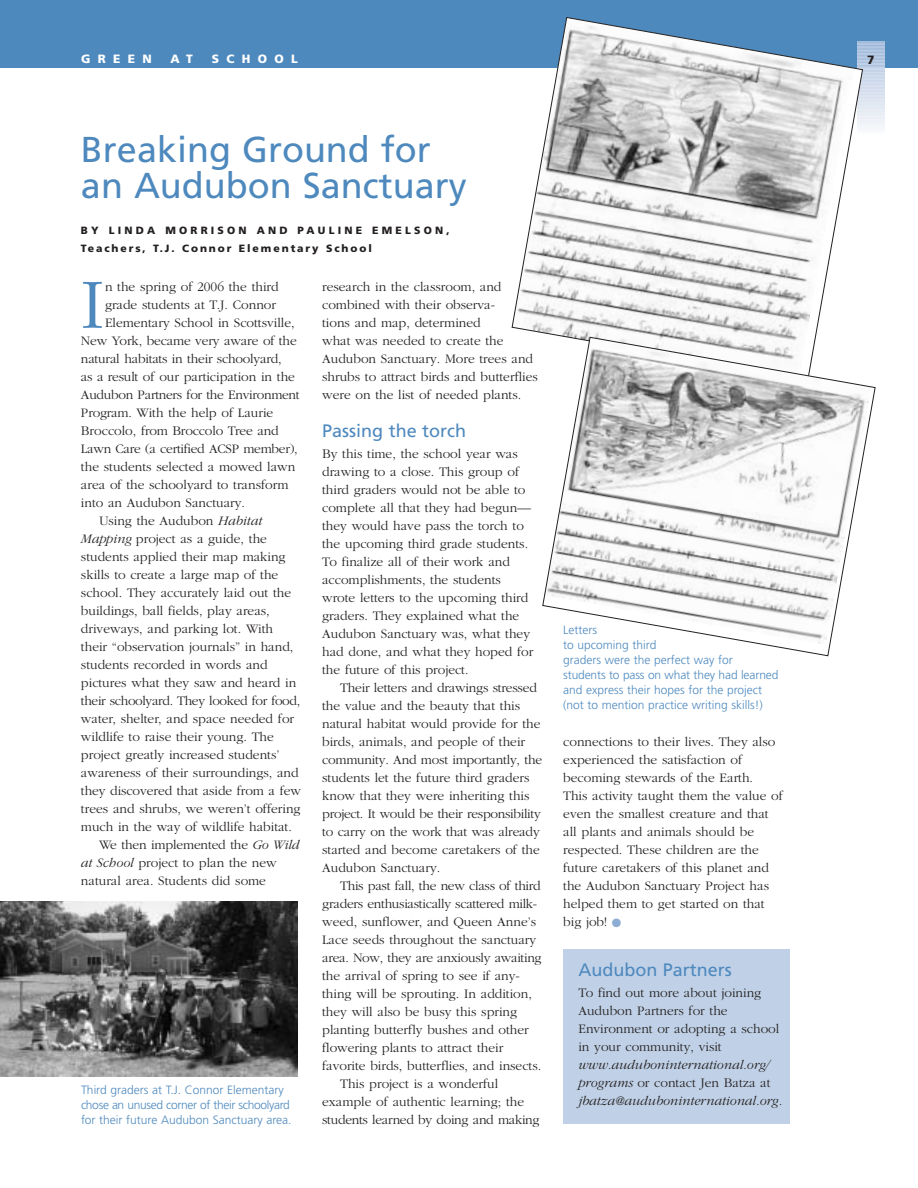
<style>
.page{position:relative;width:918px;height:1188px;background:#fff}
.page>*{position:absolute;margin:0;border:0;box-sizing:border-box;transform-origin:0 0}
.t1{font:300 73.5px "Garamond";color:#4e89be}
.t2{font:36px/36px "Frutiger";color:#4e89be}
.t3{font:18px "Frutiger";color:#4e89be}
.t4{font:300 13.5px/18px "Garamond";color:#231f1f}
.t5{font:300 13.5px "Garamond";letter-spacing:-.02em;color:#231f1f}
.t6{font:italic 300 13.5px/18px "Garamond";color:#231f1f}
.t7{font:300 13.5px "Garamond";letter-spacing:-.025em;color:#231f1f}
.t8{font:300 12px/15px "Frutiger";color:#4e89be}
.t9{font:900 12px "Frutiger";letter-spacing:.61em;color:#fff}
.t10{font:900 12px "Frutiger";color:#231f1f}
.t11{font:900 10.5px/18px "Frutiger";letter-spacing:.21em;color:#231f1f}
.s1{font-style:italic}
.s2{color:#8eadd4}
.s3{font-style:normal}
</style>
<div class="page">
<div style="left:0;top:0;width:918px;height:68px;background:#4e89be"></div>
<svg style="left:863px;top:41px;width:21px;height:88px;background:#cfdbec"></svg>
<svg style="left:512px;top:17px;width:351px;height:320px"></svg>
<svg style="left:542px;top:337px;width:334px;height:319px"></svg>
<div style="left:563px;top:949px;width:227px;height:175px;background:#c0d1e7"></div>
<img style="left:0;top:901px;width:297px;height:175px">
<p class="t9" style="left:81px;top:54px;width:72px">GREEN</p>
<p class="t9" style="left:170px;top:54px;width:24px">A T</p>
<p class="t9" style="left:212px;top:54px;width:88px">SCHOOL</p>
<h2 class="t2" style="left:81px;top:134px;width:387px">Breaking Ground for an Audubon Sanctuary</h2>
<p class="t11" style="left:81px;top:222px;width:370px">BY LINDA MORRISON AND PAULINE EMELSON,<br>Teachers, T.J. Connor Elementary School</p>
<h1 class="t1" style="left:81px;top:276px;width:25px">I</h1>
<p class="t4" style="left:105px;top:279px;width:175px">n the spring of 2006 the third</p>
<p class="t4" style="left:105px;top:297px;width:173px">grade students at T.J. Connor</p>
<p class="t4" style="left:105px;top:315px;width:191px">Elementary School in Scottsville,</p>
<p class="t4" style="left:81px;top:333px;width:217px">New York, became very aware of the</p>
<p class="t4" style="left:81px;top:351px;width:202px">natural habitats in their schoolyard,</p>
<p class="t4" style="left:81px;top:369px;width:216px">as a result of our participation in the</p>
<p class="t5" style="left:81px;top:390px;width:220px">Audubon Partners for the Environment</p>
<p class="t4" style="left:81px;top:405px;width:194px">Program. With the help of Laurie</p>
<p class="t4" style="left:81px;top:423px;width:199px">Broccolo, from Broccolo Tree and</p>
<p class="t5" style="left:81px;top:444px;width:218px">Lawn Care (a certified ACSP member),</p>
<p class="t4" style="left:81px;top:459px;width:216px">the students selected a mowed lawn</p>
<p class="t4" style="left:81px;top:477px;width:209px">area of the schoolyard to transform</p>
<p class="t4" style="left:81px;top:495px;width:166px">into an Audubon Sanctuary.</p>
<p class="t4" style="left:99px;top:513px;width:165px">Using the Audubon <span class="s1">Habitat</span></p>
<p class="t4" style="left:81px;top:531px;width:187px"><span class="s1">Mapping</span> project as a guide, the</p>
<p class="t4" style="left:81px;top:549px;width:206px">students applied their map making</p>
<p class="t4" style="left:81px;top:567px;width:199px">skills to create a large map of the</p>
<p class="t4" style="left:81px;top:585px;width:212px">school. They accurately laid out the</p>
<p class="t4" style="left:81px;top:603px;width:190px">buildings, ball fields, play areas,</p>
<p class="t4" style="left:81px;top:621px;width:194px">driveways, and parking lot. With</p>
<p class="t4" style="left:81px;top:639px;width:214px">their “observation journals” in hand,</p>
<p class="t4" style="left:81px;top:657px;width:188px">students recorded in words and</p>
<p class="t4" style="left:81px;top:675px;width:217px">pictures what they saw and heard in</p>
<p class="t7" style="left:81px;top:696px;width:221px">their schoolyard. They looked for food,</p>
<p class="t4" style="left:81px;top:711px;width:215px">water, shelter, and space needed for</p>
<p class="t4" style="left:81px;top:729px;width:194px">wildlife to raise their young. The</p>
<p class="t4" style="left:81px;top:747px;width:200px">project greatly increased students’</p>
<p class="t4" style="left:81px;top:765px;width:219px">awareness of their surroundings, and</p>
<p class="t4" style="left:81px;top:783px;width:221px">they discovered that aside from a few</p>
<p class="t4" style="left:81px;top:801px;width:221px">trees and shrubs, we weren’t offering</p>
<p class="t4" style="left:81px;top:819px;width:212px">much in the way of wildlife habitat.</p>
<p class="t4" style="left:99px;top:837px;width:202px">We then implemented the <span class="s1">Go Wild</span></p>
<p class="t4" style="left:81px;top:855px;width:197px"><span class="s1">at School</span> project to plan the new</p>
<p class="t4" style="left:81px;top:873px;width:187px">natural area. Students did some</p>
<p class="t4" style="left:322px;top:279px;width:217px">research in the classroom, and combined with their observa-<br>tions and map, determined<br>what was needed to create the<br>Audubon Sanctuary. More trees and shrubs to attract birds and butterflies were on the list of needed plants.</p>
<h3 class="t3" style="left:322px;top:424px;width:145px">Passing the torch</h3>
<p class="t4" style="left:322px;top:446px;width:213px">By this time, the school year was drawing to a close. This group of third graders would not be able to complete all that they had begun— they would have pass the torch to the upcoming third grade students.<br>To finalize all of their work and accomplishments, the students wrote letters to the upcoming third graders. They explained what the<br>Audubon Sanctuary was, what they had done, and what they hoped for the future of this project.</p>
<p class="t4" style="left:322px;top:680px;width:221px;text-indent:18px">Their letters and drawings stressed the value and the beauty that this natural habitat would provide for the birds, animals, and people of their community. And most importantly, the students let the future third graders know that they were inheriting this project. It would be their responsibility to carry on the work that was already started and become caretakers of the Audubon Sanctuary.</p>
<p class="t5" style="left:340px;top:880px;width:202px">This past fall, the new class of third</p>
<p class="t5" style="left:322px;top:898px;width:217px">graders enthusiastically scattered milk-</p>
<p class="t4" style="left:322px;top:914px;width:215px">weed, sunflower, and Queen Anne’s</p>
<p class="t4" style="left:322px;top:932px;width:216px">Lace seeds throughout the sanctuary</p>
<p class="t5" style="left:322px;top:952px;width:221px">area. Now, they are anxiously awaiting</p>
<p class="t4" style="left:322px;top:968px;width:199px">the arrival of spring to see if any-</p>
<p class="t4" style="left:322px;top:986px;width:211px">thing will be sprouting. In addition,</p>
<p class="t4" style="left:322px;top:1004px;width:197px">they will also be busy this spring</p>
<p class="t4" style="left:322px;top:1022px;width:208px">planting butterfly bushes and other</p>
<p class="t4" style="left:322px;top:1040px;width:183px">flowering plants to attract their</p>
<p class="t4" style="left:322px;top:1058px;width:221px">favorite birds, butterflies, and insects.</p>
<p class="t4" style="left:340px;top:1076px;width:160px">This project is a wonderful</p>
<p class="t4" style="left:322px;top:1094px;width:203px">example of authentic learning; the</p>
<p class="t5" style="left:322px;top:1114px;width:219px">students learned by doing and making</p>
<p class="t8" style="left:81px;top:1083px;width:212px">Third graders at T.J. Connor Elementary chose an unused corner of their schoolyard for their future Audubon Sanctuary area.</p>
<p class="t8" style="left:563px;top:623px;width:217px">Letters<br>to upcoming third<br>graders were the perfect way for<br>students to pass on what they had learned and express their hopes for the project (not to mention practice writing skills!)</p>
<p class="t4" style="left:563px;top:734px;width:221px">connections to their lives. They also experienced the satisfaction of becoming stewards of the Earth.<br>This activity taught them the value of even the smallest creature and that all plants and animals should be respected. These children are the future caretakers of this planet and the Audubon Sanctuary Project has helped them to get started on that big job! <span class="s2">●</span></p>
<h3 class="t3" style="left:578px;top:963px;width:155px">Audubon Partners</h3>
<p class="t4" style="left:578px;top:985px;width:202px">To find out more about joining<br>Audubon Partners for the<br>Environment or adopting a school in your community, visit</p>
<p class="t6" style="left:578px;top:1057px;width:206px">www.auduboninternational.org/ programs <span class="s3">or contact Jen Batza at </span>jbatza@auduboninternational.org.</p>
<p class="t10" style="left:867px;top:55px;width:9px">7</p>
</div>
